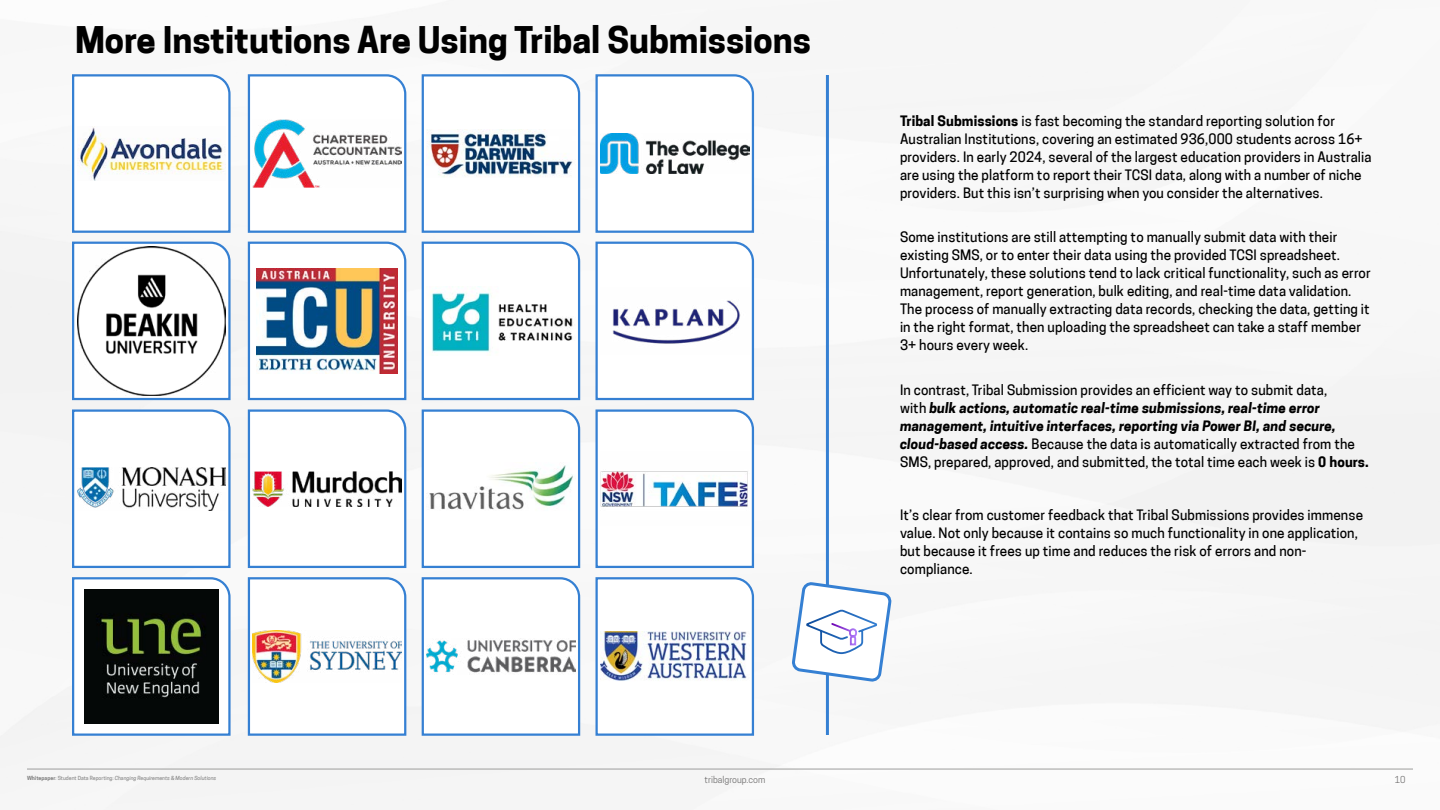
<style>
.page{position:relative;width:1440px;height:810px;background:#fff}
.page>*{position:absolute;margin:0;border:0;box-sizing:border-box;transform-origin:0 0}
.t1{font:700 34.5px "Tribal Cooper Hewitt";color:#000}
.t2{font:13.5px/18px "Tribal Cooper Hewitt";letter-spacing:.01em;color:#000}
.t3{font:9px "Cooper Hewitt";color:#706f6f}
.t4{font:italic 5.25px "Tribal Cooper Hewitt";color:#878787}
.s1{font-weight:700}
.s2{font-weight:700;font-style:italic}
.s3{font-weight:700;font-style:normal}
.s4{font-style:normal}
</style>
<div class="page">
<div style="left:0;top:75px;width:1440px;height:733px;background:#f6f6f6"></div>
<hr style="left:27px;top:769px;width:1386px;height:1px;background:#9d9d9c">
<hr style="left:826px;top:75px;width:3px;height:660px;background:#3580d3">
<svg style="left:793px;top:583px;width:97px;height:98px"></svg>
<svg style="left:71px;top:240px;width:161px;height:161px"></svg>
<svg style="left:71px;top:408px;width:161px;height:161px"></svg>
<svg style="left:71px;top:576px;width:161px;height:161px"></svg>
<svg style="left:71px;top:74px;width:161px;height:160px"></svg>
<svg style="left:247px;top:240px;width:161px;height:161px"></svg>
<svg style="left:247px;top:408px;width:161px;height:161px"></svg>
<svg style="left:247px;top:576px;width:161px;height:161px"></svg>
<svg style="left:247px;top:74px;width:161px;height:160px"></svg>
<svg style="left:421px;top:240px;width:160px;height:161px"></svg>
<svg style="left:421px;top:408px;width:160px;height:161px"></svg>
<svg style="left:421px;top:576px;width:160px;height:161px"></svg>
<svg style="left:421px;top:74px;width:160px;height:160px"></svg>
<svg style="left:594px;top:240px;width:161px;height:161px"></svg>
<svg style="left:594px;top:408px;width:161px;height:161px"></svg>
<svg style="left:594px;top:576px;width:161px;height:161px"></svg>
<svg style="left:594px;top:74px;width:161px;height:160px"></svg>
<img style="left:77px;top:247px;width:149px;height:148px">
<img style="left:77px;top:467px;width:149px;height:43px">
<img style="left:84px;top:590px;width:134px;height:133px">
<img style="left:77px;top:126px;width:149px;height:55px">
<img style="left:257px;top:269px;width:141px;height:104px">
<img style="left:253px;top:471px;width:148px;height:35px">
<img style="left:253px;top:631px;width:148px;height:51px">
<img style="left:253px;top:119px;width:148px;height:69px">
<img style="left:427px;top:287px;width:148px;height:68px">
<img style="left:427px;top:463px;width:148px;height:52px">
<img style="left:427px;top:639px;width:148px;height:35px">
<img style="left:427px;top:129px;width:148px;height:49px">
<img style="left:601px;top:287px;width:148px;height:68px">
<img style="left:601px;top:452px;width:148px;height:74px">
<img style="left:601px;top:632px;width:148px;height:49px">
<img style="left:601px;top:133px;width:148px;height:41px">
<h1 class="t1" style="left:75px;top:19px;width:737px">More Institutions Are Using Tribal Submissions</h1>
<p class="t2" style="left:900px;top:112px;width:473px"><span class="s1">Tribal Submissions</span> is fast becoming the standard reporting solution for Australian Institutions, covering an estimated 936,000 students across 16+ providers. In early 2024, several of the largest education providers in Australia are using the platform to report their TCSI data, along with a number of niche providers. But this isn’t surprising when you consider the alternatives.</p>
<p class="t2" style="left:900px;top:228px;width:472px">Some institutions are still attempting to manually submit data with their existing SMS, or to enter their data using the provided TCSI spreadsheet.<br>Unfortunately, these solutions tend to lack critical functionality, such as error management, report generation, bulk editing, and real-time data validation.<br>The process of manually extracting data records, checking the data, getting it in the right format, then uploading the spreadsheet can take a staff member 3+ hours every week.</p>
<p class="t2" style="left:900px;top:381px;width:470px">In contrast, Tribal Submission provides an efficient way to submit data,<br>with <span class="s2">bulk actions, automatic real-time submissions, real-time error management, intuitive interfaces, reporting via Power BI, and secure, cloud-based access.</span> Because the data is automatically extracted from the SMS, prepared, approved, and submitted, the total time each week is <span class="s1">0 hours.</span></p>
<p class="t2" style="left:900px;top:506px;width:465px">It’s clear from customer feedback that Tribal Submissions provides immense value. Not only because it contains so much functionality in one application, but because it frees up time and reduces the risk of errors and non&shy;compliance.</p>
<p class="t4" style="left:27px;top:775px;width:191px"><span class="s3">Whitepaper</span>: <span class="s4">Student Data Reporting:</span> Changing Requirements &amp; Modern Solutions</p>
<p class="t3" style="left:705px;top:774px;width:62px">tribalgroup.com</p>
<p class="t3" style="left:1395px;top:774px;width:12px">10</p>
</div>
